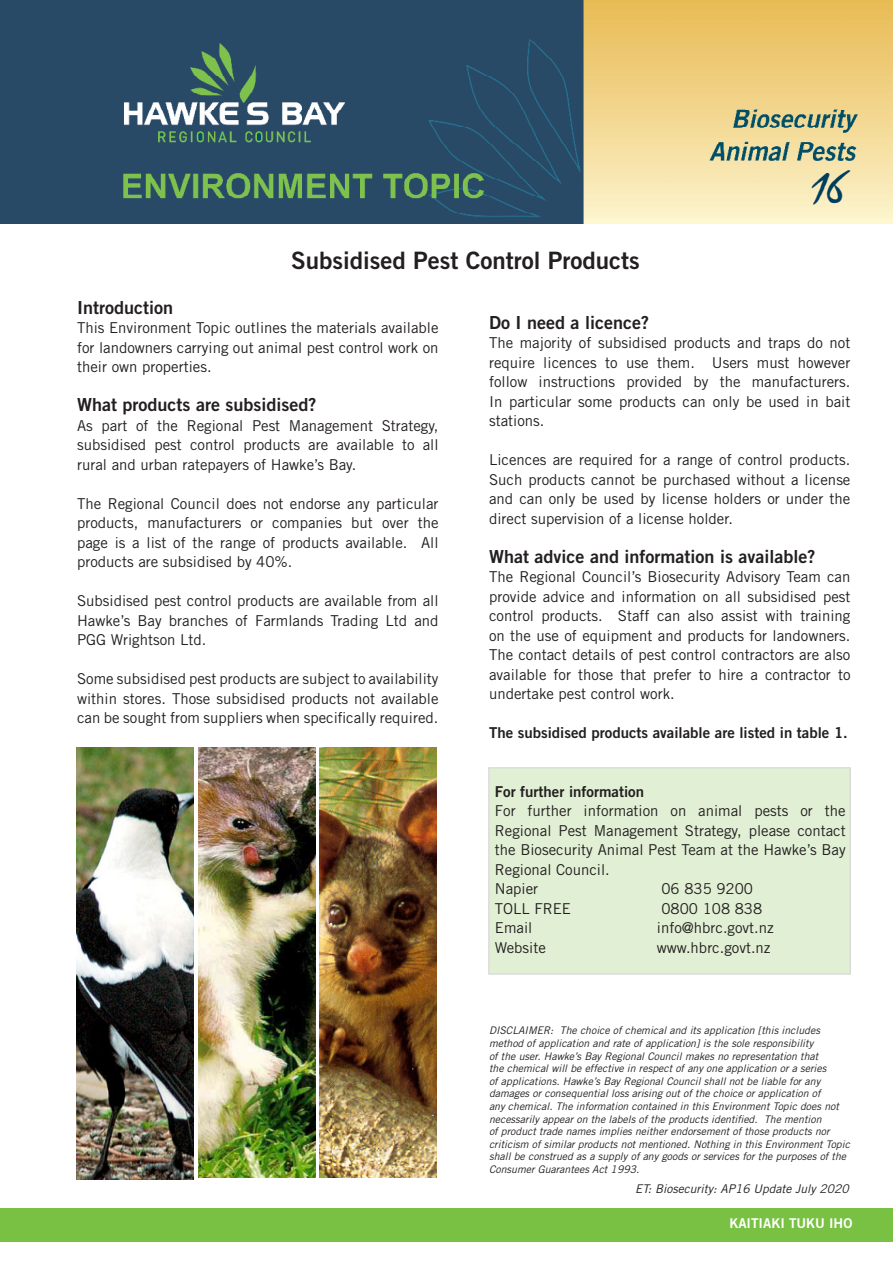
<style>
.page{position:relative;width:893px;height:1263px;background:#fff}
.page>*{position:absolute;margin:0;border:0;box-sizing:border-box;transform-origin:0 0}
.t1{font:italic 45px "Mistral";color:#003e5e}
.head{font:24px "Trade Gothic LT Std Bd 2";color:#231f20}
.sub_head{font:18px "Trade Gothic LT Std Bd 2";color:#231f20}
.Main{font:15px/19.5px "Trade Gothic LT Std";color:#231f20;text-align:justify}
.Main-2{font:15px "Trade Gothic LT Std Bd 2";color:#231f20}
.Inset{font:13.5px "Trade Gothic LT Std Bd 2";color:#fff}
.Main-3{font:italic 12px "Trade Gothic LT Std";color:#231f20}
.t2{font:italic 10.5px/12.6px "Trade Gothic LT Std";color:#231f20}
</style>
<div class="page">
<div style="left:0;top:1209px;width:893px;height:33px;background:#79c142"></div>
<img style="left:0;top:0;width:893px;height:224px">
<img style="left:77px;top:747px;width:116px;height:432px">
<img style="left:199px;top:747px;width:116px;height:431px">
<img style="left:320px;top:747px;width:117px;height:431px">
<div style="left:489px;top:768px;width:361px;height:206px;background:#e1efd4;border:1px solid #d1d2d4"></div>
<p class="head" style="left:291px;top:246px;width:350px">Subsidised Pest Control Products</p>
<p class="t1" style="left:807px;top:159px;width:51px">16</p>
<p class="sub_head" style="left:77px;top:296px;width:98px">Introduction</p>
<p class="Main" style="left:77px;top:318px;width:363px">This Environment Topic outlines the materials available for landowners carrying out animal pest control work on their own properties.</p>
<p class="sub_head" style="left:77px;top:394px;width:241px">What products are subsidised?</p>
<p class="Main" style="left:77px;top:415px;width:363px">As part of the Regional Pest Management Strategy, subsidised pest control products are available to all rural and urban ratepayers of Hawke’s Bay.</p>
<p class="Main" style="left:77px;top:493px;width:363px">The Regional Council does not endorse any particular products, manufacturers or companies but over the page is a list of the range of products available. All products are subsidised by 40%.</p>
<p class="Main" style="left:77px;top:591px;width:363px">Subsidised pest control products are available from all Hawke’s Bay branches of Farmlands Trading Ltd and PGG Wrightson Ltd.</p>
<p class="Main" style="left:77px;top:669px;width:363px">Some subsidised pest products are subject to availability within stores. Those subsidised products not available can be sought from suppliers when specifically required.</p>
<p class="sub_head" style="left:489px;top:311px;width:161px">Do I need a licence?</p>
<p class="Main" style="left:489px;top:333px;width:363px">The majority of subsidised products and traps do not require licences to use them. Users must however follow instructions provided by the manufacturers.<br>In particular some products can only be used in bait stations.</p>
<p class="Main" style="left:489px;top:450px;width:363px">Licences are required for a range of control products.<br>Such products cannot be purchased without a license and can only be used by license holders or under the direct supervision of a license holder.</p>
<p class="sub_head" style="left:489px;top:545px;width:328px">What advice and information is available?</p>
<p class="Main" style="left:489px;top:567px;width:363px">The Regional Council’s Biosecurity Advisory Team can provide advice and information on all subsidised pest control products. Staff can also assist with training on the use of equipment and products for landowners.<br>The contact details of pest control contractors are also available for those that prefer to hire a contractor to undertake pest control work.</p>
<p class="Main-2" style="left:489px;top:723px;width:360px">The subsidised products available are listed in table 1.</p>
<p class="Main-2" style="left:495px;top:782px;width:151px">For further information</p>
<p class="Main" style="left:495px;top:801px;width:352px">For further information on animal pests or the Regional Pest Management Strategy, please contact the Biosecurity Animal Pest Team at the Hawke’s Bay Regional Council.</p>
<p class="Main" style="left:495px;top:879px;width:45px">Napier</p>
<p class="Main" style="left:661px;top:879px;width:93px">06 835 9200</p>
<p class="Main" style="left:495px;top:898px;width:78px">TOLL FREE</p>
<p class="Main" style="left:661px;top:898px;width:102px">0800 108 838</p>
<p class="Main" style="left:495px;top:918px;width:39px">Email</p>
<p class="Main" style="left:657px;top:918px;width:118px">info@hbrc.govt.nz</p>
<p class="Main" style="left:495px;top:937px;width:53px">Website</p>
<p class="Main" style="left:657px;top:937px;width:115px">www.hbrc.govt.nz</p>
<p class="t2" style="left:489px;top:1024px;width:362px">DISCLAIMER: The choice of chemical and its application [this includes method of application and rate of application] is the sole responsibility<br>of the user. Hawke’s Bay Regional Council makes no representation that<br>the chemical will be effective in respect of any one application or a series<br>of applications. Hawke’s Bay Regional Council shall not be liable for any damages or consequential loss arising out of the choice or application of<br>any chemical. The information contained in this Environment Topic does not necessarily appear on the labels of the products identified. The mention<br>of product trade names implies neither endorsement of those products nor criticism of similar products not mentioned. Nothing in this Environment Topic shall be construed as a supply of any goods or services for the purposes of the Consumer Guarantees Act 1993.</p>
<p class="Main-3" style="left:635px;top:1181px;width:215px">ET: Biosecurity: AP16 Update July 2020</p>
<p class="Inset" style="left:729px;top:1214px;width:124px">KAITIAKI TUKU IHO</p>
</div>
